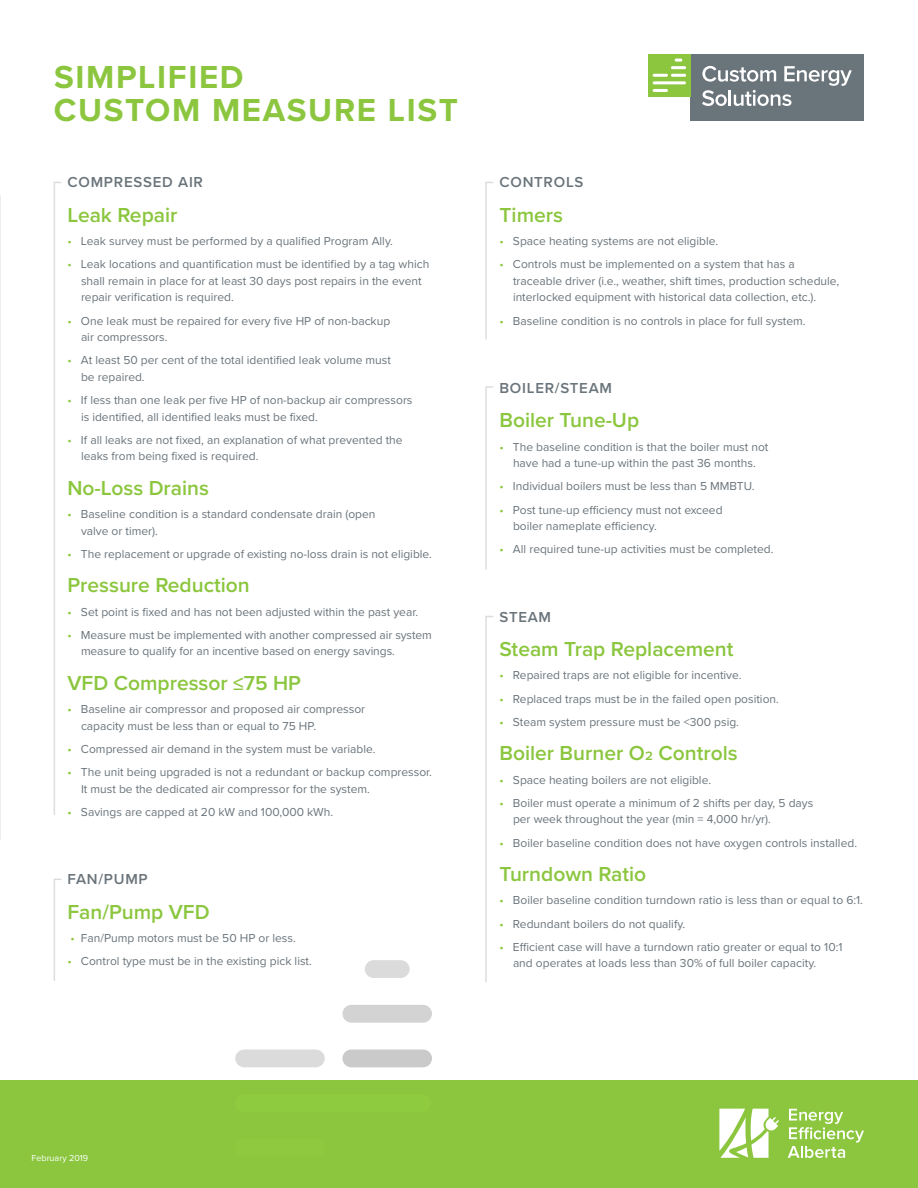
<style>
.page{position:relative;width:918px;height:1188px;background:#fff}
.page>*{position:absolute;margin:0;border:0;box-sizing:border-box;transform-origin:0 0}
.Body{font:700 33px/33px "Proxima Nova";letter-spacing:.05em;color:#8bc63e}
.t1{font:600 21px "Proxima Nova";color:#8bc63e}
.t2{font:600 15px "Proxima Nova";letter-spacing:.05em;color:#6a747b}
.t3{font:12px/16.5px "Proxima Nova";color:#6a747b}
.t4{font:9px "Proxima Nova";color:#fff}
.s1{color:#8bc63e}
</style>
<div class="page">
<div style="left:0;top:1080px;width:918px;height:108px;background:#8bc63e"></div>
<svg style="left:719px;top:1109px;width:60px;height:49px"></svg>
<svg style="left:788px;top:1109px;width:76px;height:49px"></svg>
<div style="left:691px;top:54px;width:173px;height:67px;background:#6a747b"></div>
<svg style="left:702px;top:66px;width:150px;height:40px"></svg>
<div style="left:648px;top:54px;width:43px;height:43px;background:#8bc63e"></div>
<hr style="left:671px;top:74px;width:15px;height:3px;background:#fff;border-radius:2px">
<hr style="left:671px;top:66px;width:15px;height:3px;background:#fff;border-radius:2px">
<svg style="left:675px;top:59px;width:7px;height:3px"></svg>
<hr style="left:653px;top:89px;width:15px;height:3px;background:#fff;border-radius:2px">
<hr style="left:653px;top:81px;width:33px;height:3px;background:#fff;border-radius:2px">
<hr style="left:653px;top:74px;width:15px;height:3px;background:#fff;border-radius:2px">
<svg style="left:485px;top:616px;width:9px;height:367px"></svg>
<svg style="left:485px;top:386px;width:8px;height:184px"></svg>
<svg style="left:485px;top:181px;width:9px;height:159px"></svg>
<svg style="left:53px;top:878px;width:9px;height:103px"></svg>
<svg style="left:53px;top:181px;width:9px;height:634px"></svg>
<hr style="left:0;top:195px;width:1px;height:645px;background:#6a747b">
<div style="left:342px;top:1049px;width:90px;height:18px;background:#cbcaca;border-radius:9px"></div>
<div style="left:342px;top:1005px;width:90px;height:18px;background:#d3d3d3;border-radius:9px"></div>
<div style="left:365px;top:960px;width:45px;height:18px;background:#dcdbdc;border-radius:9px"></div>
<div style="left:235px;top:1094px;width:196px;height:18px;background:#8ecb3f;border-radius:9px"></div>
<div style="left:235px;top:1049px;width:90px;height:18px;background:#dcdbdc;border-radius:9px"></div>
<p class="Body" style="left:54px;top:61px;width:405px">SIMPLIFIED<br>CUSTOM MEASURE LIST</p>
<h2 class="t2" style="left:68px;top:173px;width:137px">COMPRESSED AIR</h2>
<h2 class="t1" style="left:68px;top:202px;width:111px">Leak Repair</h2>
<h2 class="t3" style="left:68px;top:233px;width:327px"><span class="s1">•</span> Leak survey must be performed by a qualified Program Ally.</h2>
<h2 class="t3" style="left:81px;top:256px;width:350px;text-indent:-14px"><span class="s1">•</span> Leak locations and quantification must be identified by a tag which shall remain in place for at least 30 days post repairs in the event repair verification is required.</h2>
<h2 class="t3" style="left:81px;top:313px;width:311px;text-indent:-14px"><span class="s1">•</span> One leak must be repaired for every five HP of non-backup air compressors.</h2>
<h2 class="t3" style="left:81px;top:352px;width:312px;text-indent:-14px"><span class="s1">•</span> At least 50 per cent of the total identified leak volume must be repaired.</h2>
<h2 class="t3" style="left:81px;top:392px;width:333px;text-indent:-14px"><span class="s1">•</span> If less than one leak per five HP of non-backup air compressors is identified, all identified leaks must be fixed.</h2>
<h2 class="t3" style="left:81px;top:432px;width:323px;text-indent:-14px"><span class="s1">•</span> If all leaks are not fixed, an explanation of what prevented the leaks from being fixed is required.</h2>
<h2 class="t1" style="left:68px;top:475px;width:143px">No-Loss Drains</h2>
<h2 class="t3" style="left:81px;top:506px;width:296px;text-indent:-14px"><span class="s1">•</span> Baseline condition is a standard condensate drain (open valve or timer).</h2>
<h2 class="t3" style="left:68px;top:546px;width:366px"><span class="s1">•</span> The replacement or upgrade of existing no-loss drain is not eligible.</h2>
<h2 class="t1" style="left:68px;top:573px;width:184px">Pressure Reduction</h2>
<h2 class="t3" style="left:68px;top:604px;width:352px"><span class="s1">•</span> Set point is fixed and has not been adjusted within the past year.</h2>
<h2 class="t3" style="left:81px;top:627px;width:352px;text-indent:-14px"><span class="s1">•</span> Measure must be implemented with another compressed air system measure to qualify for an incentive based on energy savings.</h2>
<h2 class="t1" style="left:68px;top:670px;width:235px">VFD Compressor ≤75 HP</h2>
<h2 class="t3" style="left:81px;top:701px;width:286px;text-indent:-14px"><span class="s1">•</span> Baseline air compressor and proposed air compressor capacity must be less than or equal to 75 HP.</h2>
<h2 class="t3" style="left:68px;top:741px;width:310px"><span class="s1">•</span> Compressed air demand in the system must be variable.</h2>
<h2 class="t3" style="left:81px;top:764px;width:353px;text-indent:-14px"><span class="s1">•</span> The unit being upgraded is not a redundant or backup compressor.<br>It must be the dedicated air compressor for the system.</h2>
<h2 class="t3" style="left:68px;top:804px;width:267px"><span class="s1">•</span> Savings are capped at 20 kW and 100,000 kWh.</h2>
<h2 class="t2" style="left:68px;top:870px;width:82px">FAN/PUMP</h2>
<h2 class="t1" style="left:68px;top:899px;width:144px">Fan/Pump VFD</h2>
<h2 class="t3" style="left:71px;top:930px;width:227px"><span class="s1">•</span> Fan/Pump motors must be 50 HP or less.</h2>
<h2 class="t3" style="left:68px;top:953px;width:246px"><span class="s1">•</span> Control type must be in the existing pick list.</h2>
<h2 class="t2" style="left:500px;top:173px;width:85px">CONTROLS</h2>
<h2 class="t1" style="left:500px;top:202px;width:65px">Timers</h2>
<h2 class="t3" style="left:500px;top:233px;width:220px"><span class="s1">•</span> Space heating systems are not eligible.</h2>
<h2 class="t3" style="left:513px;top:256px;width:328px;text-indent:-14px"><span class="s1">•</span> Controls must be implemented on a system that has a traceable driver (i.e., weather, shift times, production schedule, interlocked equipment with historical data collection, etc.).</h2>
<h2 class="t3" style="left:500px;top:313px;width:308px"><span class="s1">•</span> Baseline condition is no controls in place for full system.</h2>
<h2 class="t2" style="left:500px;top:379px;width:114px">BOILER/STEAM</h2>
<h2 class="t1" style="left:500px;top:408px;width:141px">Boiler Tune-Up</h2>
<h2 class="t3" style="left:500px;top:439px;width:271px;text-align:center"><span class="s1">•</span> The baseline condition is that the boiler must not have had a tune-up within the past 36 months.</h2>
<h2 class="t3" style="left:500px;top:478px;width:257px"><span class="s1">•</span> Individual boilers must be less than 5 MMBTU.</h2>
<h2 class="t3" style="left:513px;top:502px;width:211px;text-indent:-14px"><span class="s1">•</span> Post tune-up efficiency must not exceed boiler nameplate efficiency.</h2>
<h2 class="t3" style="left:500px;top:541px;width:276px"><span class="s1">•</span> All required tune-up activities must be completed.</h2>
<h2 class="t2" style="left:500px;top:608px;width:53px">STEAM</h2>
<h2 class="t1" style="left:500px;top:637px;width:236px">Steam Trap Replacement</h2>
<h2 class="t3" style="left:500px;top:667px;width:244px"><span class="s1">•</span> Repaired traps are not eligible for incentive.</h2>
<h2 class="t3" style="left:500px;top:691px;width:281px"><span class="s1">•</span> Replaced traps must be in the failed open position.</h2>
<h2 class="t3" style="left:500px;top:714px;width:241px"><span class="s1">•</span> Steam system pressure must be &lt;300 psig.</h2>
<h2 class="t1" style="left:500px;top:741px;width:240px">Boiler Burner O2 Controls</h2>
<h2 class="t3" style="left:500px;top:772px;width:213px"><span class="s1">•</span> Space heating boilers are not eligible.</h2>
<h2 class="t3" style="left:513px;top:795px;width:302px;text-indent:-14px"><span class="s1">•</span> Boiler must operate a minimum of 2 shifts per day, 5 days per week throughout the year (min = 4,000 hr/yr).</h2>
<h2 class="t3" style="left:500px;top:835px;width:359px"><span class="s1">•</span> Boiler baseline condition does not have oxygen controls installed.</h2>
<h2 class="t1" style="left:500px;top:862px;width:148px">Turndown Ratio</h2>
<h2 class="t3" style="left:500px;top:892px;width:365px"><span class="s1">•</span> Boiler baseline condition turndown ratio is less than or equal to 6:1.</h2>
<h2 class="t3" style="left:500px;top:916px;width:187px"><span class="s1">•</span> Redundant boilers do not qualify.</h2>
<h2 class="t3" style="left:513px;top:939px;width:331px;text-indent:-14px"><span class="s1">•</span> Efficient case will have a turndown ratio greater or equal to 10:1 and operates at loads less than 30% of full boiler capacity.</h2>
<p class="t4" style="left:32px;top:1153px;width:58px">February 2019</p>
</div>
